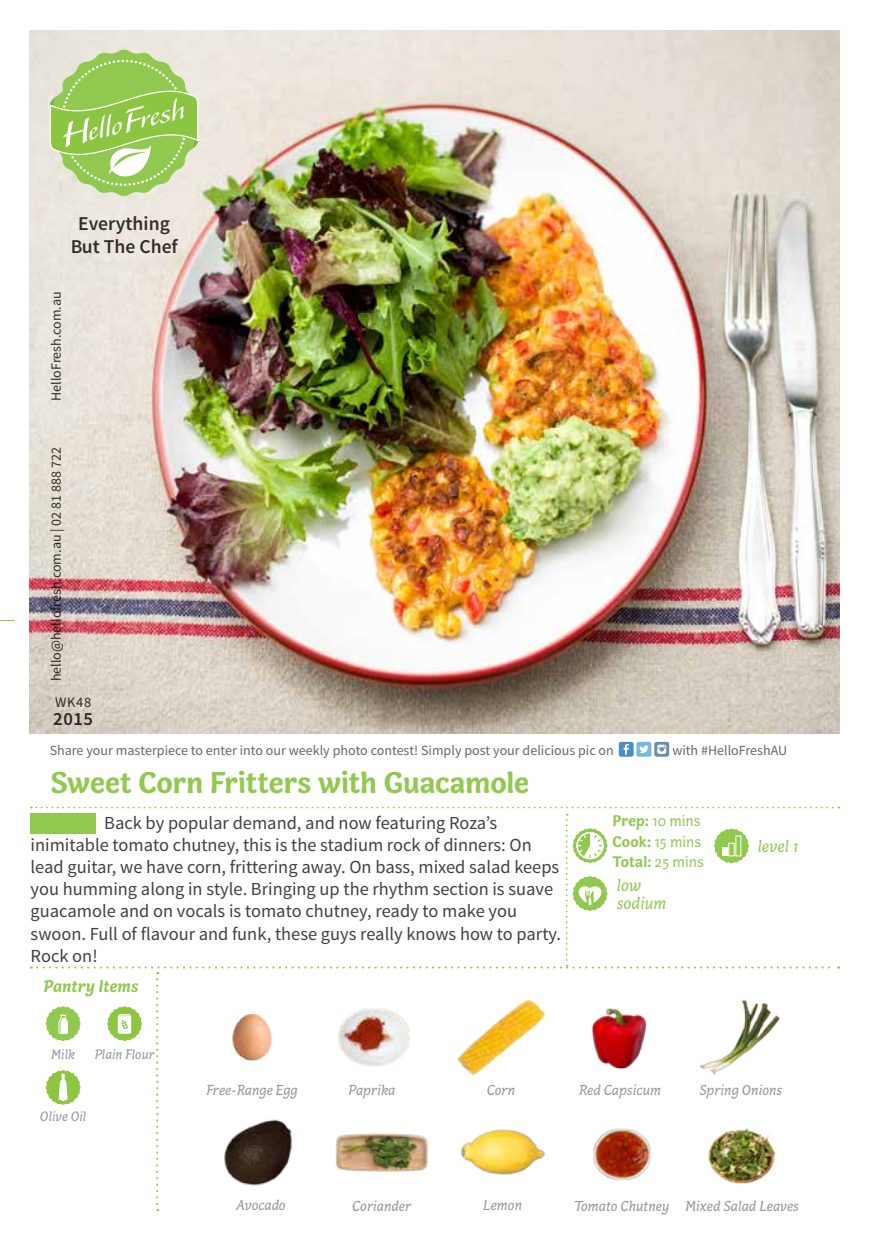
<style>
.page{position:relative;width:869px;height:1241px;background:#fff}
.page>*{position:absolute;margin:0;border:0;box-sizing:border-box;transform-origin:0 0}
.t1{font:700 30.97px "Capucine Basic";letter-spacing:-.005em;color:#91c84e}
.t2{font:600 19.6px/23.4px "Source Sans Pro";color:#000;text-align:center}
.t3{font:600 18.55px "Source Sans Pro";color:#000}
.t4{font:18.38px/22.1px "Source Sans Pro";color:#414042}
.t5{font:italic 17.5px/18.6px "Capucine Basic";color:#91c84e}
.t6{font:italic 700 17.5px "Capucine Basic";color:#91c84e}
.t7{font:15.75px/20.5px "Capucine Basic";color:#91c84e}
.t8{font:italic 14.88px "Capucine Basic";color:#939598}
.t9{font:14.53px "Source Sans Pro";color:#000}
.t10{font:14px "Source Sans Pro";color:#414042}
.t11{font:14px "Source Sans Pro";color:#000}
.t12{font:italic 14px "Capucine Basic";color:#939598}
.s1{font-weight:700}
</style>
<div class="page">
<svg style="left:0;top:620px;width:14px;height:1px"></svg>
<svg style="left:618px;top:741px;width:15px;height:15px"></svg>
<svg style="left:623px;top:743px;width:5px;height:11px"></svg>
<svg style="left:654px;top:741px;width:14px;height:15px"></svg>
<svg style="left:656px;top:744px;width:10px;height:9px"></svg>
<div style="left:636px;top:741px;width:15px;height:15px;background:#75b8e3;border-radius:2px"></div>
<svg style="left:639px;top:745px;width:9px;height:8px"></svg>
<img style="left:30px;top:30px;width:808px;height:703px">
<div style="left:30px;top:813px;width:65px;height:20px;background:#91c84e"></div>
<svg style="left:31px;top:806px;width:808px;height:404px"></svg>
<svg style="left:50px;top:50px;width:148px;height:146px;background:#b0d47f"></svg>
<p class="t2" style="left:70px;top:212px;width:109px">Everything<br>But The Chef</p>
<p class="t11" style="left:47px;top:401px;width:111px;rotate:-90deg">HelloFresh.com.au</p>
<p class="t11" style="left:47px;top:681px;width:235px;rotate:-90deg">hello@hellofresh.com.au | 02 81 888 722</p>
<p class="t9" style="left:55px;top:693px;width:38px">WK48</p>
<p class="t3" style="left:53px;top:706px;width:41px">2015</p>
<p class="t10" style="left:50px;top:742px;width:565px">Share your masterpiece to enter into our weekly photo contest! Simply post your delicious pic on</p>
<p class="t10" style="left:672px;top:742px;width:116px">with #HelloFreshAU</p>
<h1 class="t1" style="left:51px;top:759px;width:479px">Sweet Corn Fritters with Guacamole</h1>
<p class="t4" style="left:31px;top:812px;width:531px;text-indent:74px">Back by popular demand, and now featuring Roza’s inimitable tomato chutney, this is the stadium rock of dinners: On lead guitar, we have corn, frittering away. On bass, mixed salad keeps you humming along in style. Bringing up the rhythm section is suave guacamole and on vocals is tomato chutney, ready to make you swoon. Full of flavour and funk, these guys really knows how to party.<br>Rock on!</p>
<p class="t7" style="left:612px;top:809px;width:93px"><span class="s1">Prep:</span> 10 mins<br><span class="s1">Cook:</span> 15 mins<br><span class="s1">Total:</span> 25 mins</p>
<p class="t5" style="left:616px;top:876px;width:51px">low sodium</p>
<p class="t6" style="left:43px;top:972px;width:97px">Pantry Items</p>
<p class="t12" style="left:51px;top:1044px;width:26px">Milk</p>
<p class="t12" style="left:95px;top:1044px;width:61px">Plain Flour</p>
<p class="t5" style="left:757px;top:838px;width:42px">level 1</p>
<p class="t12" style="left:40px;top:1105px;width:48px">Olive Oil</p>
<p class="t8" style="left:206px;top:1079px;width:93px">Free-Range Egg</p>
<p class="t8" style="left:236px;top:1193px;width:51px">Avocado</p>
<p class="t8" style="left:348px;top:1079px;width:48px">Paprika</p>
<p class="t8" style="left:486px;top:1079px;width:30px">Corn</p>
<p class="t8" style="left:578px;top:1079px;width:83px">Red Capsicum</p>
<p class="t8" style="left:699px;top:1079px;width:84px">Spring Onions</p>
<p class="t8" style="left:352px;top:1195px;width:61px">Coriander</p>
<p class="t8" style="left:483px;top:1193px;width:40px">Lemon</p>
<p class="t8" style="left:574px;top:1195px;width:97px">Tomato Chutney</p>
<p class="t8" style="left:685px;top:1195px;width:115px">Mixed Salad Leaves</p>
</div>
